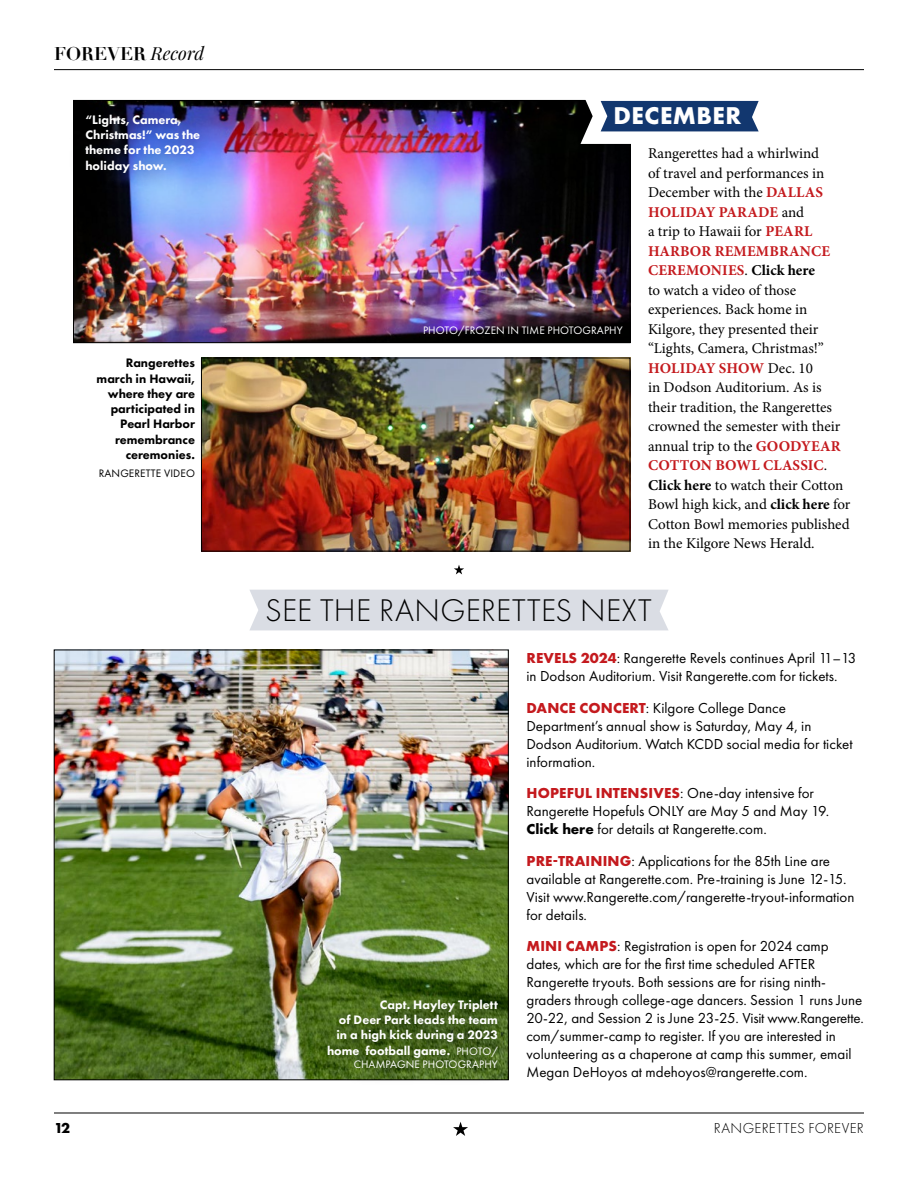
<style>
.page{position:relative;width:918px;height:1188px;background:#fff}
.page>*{position:absolute;margin:0;border:0;box-sizing:border-box;transform-origin:0 0}
.t1{font:300 32.55px "Futura PT";letter-spacing:.01em;color:#000}
.t2{font:700 25.2px "Futura PT";letter-spacing:.02em;color:#fff}
.t3{font:700 18px "Didot";color:#000}
.t4{font:15px/18px "Futura PT";color:#000}
.t5{font:15px/19.5px "Minion Pro";color:#000}
.t6{font:300 15px "Futura PT";letter-spacing:.02em;color:#000}
.t7{font:700 15px "Futura PT";color:#000}
.t8{font:800 12.75px/15.3px "Futura PT";color:#fff;text-align:right}
.t9{font:800 12.75px/15.3px "Futura PT";color:#000;text-align:right}
.t10{font:11.25px "Futura PT";letter-spacing:.01em;color:#fff}
.t11{font:11.25px "Futura PT";letter-spacing:.01em;color:#000}
.s1{font-family:"Playfair Display";font-weight:400;font-style:italic}
.s2{font-weight:700;color:#c41a1e}
.s3{font-weight:700}
.s4{font-weight:400;font-size:11.25px}
</style>
<div class="page">
<hr style="left:54px;top:69px;width:810px;height:1px;background:#000">
<hr style="left:54px;top:1113px;width:810px;height:1px;background:#000">
<svg style="left:453px;top:1122px;width:15px;height:14px"></svg>
<img style="left:56px;top:652px;width:450px;height:426px">
<div style="left:250px;top:590px;width:418px;height:40px;background:#dadde4"></div>
<img style="left:75px;top:102px;width:553px;height:239px">
<svg style="left:580px;top:99px;width:179px;height:45px"></svg>
<img style="left:203px;top:360px;width:425px;height:189px">
<div style="left:201px;top:358px;width:429px;height:193px;border:1px solid #000"></div>
<svg style="left:454px;top:565px;width:10px;height:9px"></svg>
<div style="left:309px;top:985px;width:203px;height:102px;background:#000;opacity:.5"></div>
<div style="left:67px;top:100px;width:146px;height:89px;background:#000;opacity:.5"></div>
<p class="t3" style="left:54px;top:42px;width:152px">FOREVER <span class="s1">Record</span></p>
<p class="t8" style="left:86px;top:112px;width:116px;text-align:left">“Lights, Camera,<br>Christmas!” was the theme for the 2023 holiday show.</p>
<p class="t9" style="left:97px;top:355px;width:100px">Rangerettes march in Hawaii, where they are participated in<br>Pearl Harbor remembrance ceremonies.</p>
<p class="t11" style="left:99px;top:467px;width:98px">RANGERETTE VIDEO</p>
<h2 class="t2" style="left:614px;top:100px;width:129px">DECEMBER</h2>
<p class="t5" style="left:648px;top:144px;width:204px">Rangerettes had a whirlwind<br>of travel and performances in<br>December with the <span class="s2">DALLAS<br>HOLIDAY PARADE</span> and<br>a trip to Hawaii for <span class="s2">PEARL<br>HARBOR REMEMBRANCE<br>CEREMONIES</span>. <span class="s3">Click here<br></span>to watch a video of those experiences. Back home in<br>Kilgore, they presented their “Lights, Camera, Christmas!”<br><span class="s2">HOLIDAY SHOW</span> Dec. 10<br>in Dodson Auditorium. As is their tradition, the Rangerettes crowned the semester with their annual trip to the <span class="s2">GOODYEAR<br>COTTON BOWL CLASSIC</span>.<br><span class="s3">Click here</span> to watch their Cotton<br>Bowl high kick, and <span class="s3">click here</span> for<br>Cotton Bowl memories published in the Kilgore News Herald.</p>
<p class="t10" style="left:423px;top:324px;width:201px">PHOTO/FROZEN IN TIME PHOTOGRAPHY</p>
<h1 class="t1" style="left:265px;top:591px;width:388px">SEE THE RANGERETTES NEXT</h1>
<p class="t4" style="left:526px;top:649px;width:331px"><span class="s2">REVELS 2024</span>: Rangerette Revels continues April 11–13 in Dodson Auditorium. Visit Rangerette.com for tickets.</p>
<p class="t4" style="left:526px;top:698px;width:328px"><span class="s2">DANCE CONCERT</span>: Kilgore College Dance Department’s annual show is Saturday, May 4, in Dodson Auditorium. Watch KCDD social media for ticket information.</p>
<p class="t4" style="left:526px;top:784px;width:304px"><span class="s2">HOPEFUL INTENSIVES</span>: One-day intensive for<br>Rangerette Hopefuls ONLY are May 5 and May 19.<br><span class="s3">Click here</span> for details at Rangerette.com.</p>
<p class="t4" style="left:526px;top:851px;width:330px"><span class="s2">PRE-TRAINING</span>: Applications for the 85th Line are available at Rangerette.com. Pre-training is June 12-15.<br>Visit www.Rangerette.com/rangerette-tryout-information for details.</p>
<p class="t4" style="left:526px;top:937px;width:339px"><span class="s2">MINI CAMPS</span>: Registration is open for 2024 camp dates, which are for the first time scheduled AFTER Rangerette tryouts. Both sessions are for rising ninth&shy;graders through college-age dancers. Session 1 runs June 20-22, and Session 2 is June 23-25. Visit www.Rangerette. com/summer-camp to register. If you are interested in volunteering as a chaperone at camp this summer, email Megan DeHoyos at mdehoyos@rangerette.com.</p>
<p class="t8" style="left:327px;top:997px;width:172px">Capt. Hayley Triplett<br>of Deer Park leads the team in a high kick during a 2023 home football game. <span class="s4">PHOTO/</span></p>
<p class="t10" style="left:354px;top:1058px;width:146px">CHAMPAGNE PHOTOGRAPHY</p>
<p class="t7" style="left:54px;top:1118px;width:18px">12</p>
<p class="t6" style="left:714px;top:1120px;width:152px">RANGERETTES FOREVER</p>
</div>
